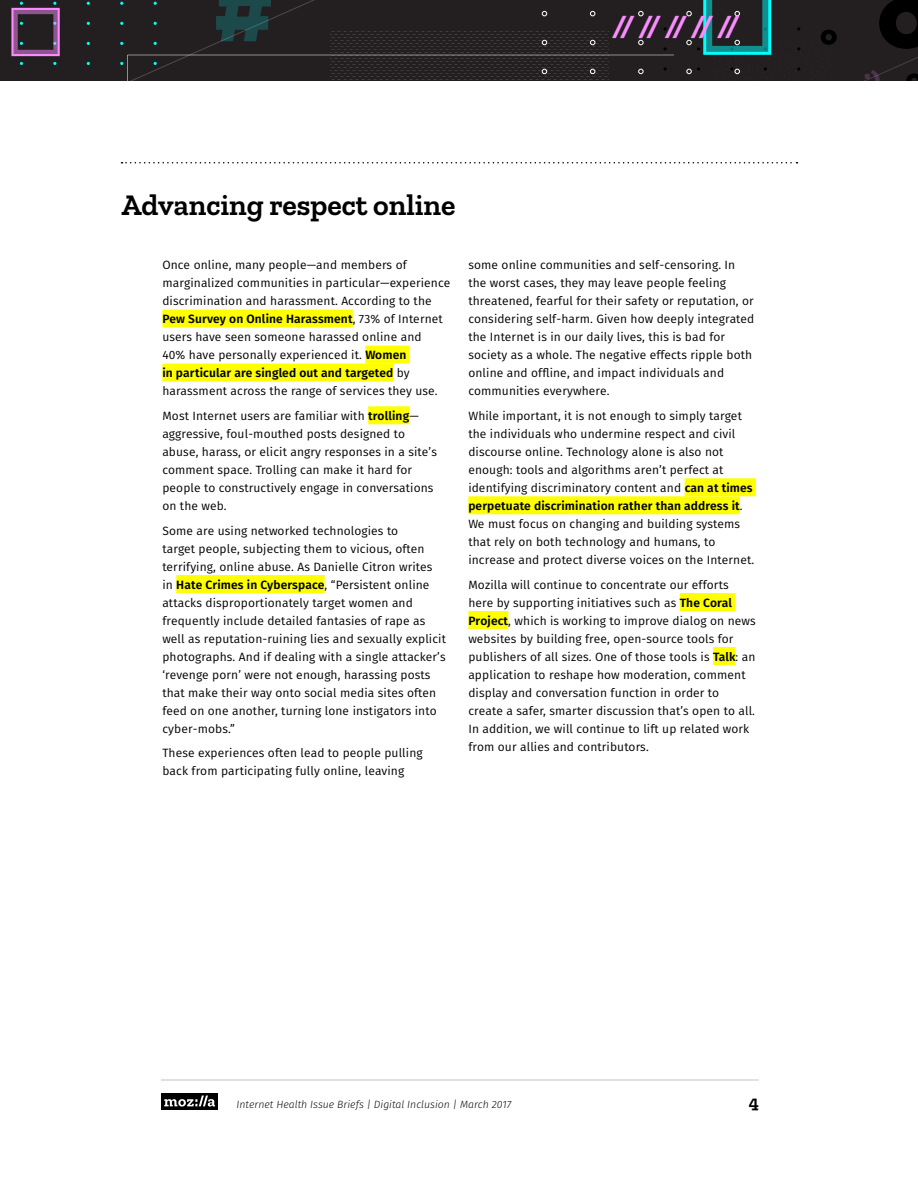
<style>
.page{position:relative;width:918px;height:1188px;background:#fff}
.page>*{position:absolute;margin:0;border:0;box-sizing:border-box;transform-origin:0 0}
.t1{font:500 30px "Tesla Slab Std";color:#000}
.t2{font:900 24px "Gotham";color:#fa8cff}
.t3{font:500 18px "Tesla Slab Std";color:#000}
.t4{font:12px/18px "Fira Sans";letter-spacing:.01em;color:#000}
.t5{font:italic 300 10.5px "Fira Sans";color:#100906}
.s1{font-weight:600}
</style>
<div class="page">
<div style="left:0;top:0;width:918px;height:81px;background:#231f20"></div>
<hr style="left:128px;top:55px;width:546px;height:1px;background:#fff">
<svg style="left:638px;top:40px;width:6px;height:5px"></svg>
<svg style="left:542px;top:11px;width:5px;height:5px"></svg>
<svg style="left:590px;top:11px;width:5px;height:5px"></svg>
<svg style="left:638px;top:11px;width:6px;height:5px"></svg>
<svg style="left:638px;top:69px;width:6px;height:5px"></svg>
<svg style="left:346px;top:31px;width:262px;height:49px"></svg>
<svg style="left:11px;top:0;width:335px;height:81px"></svg>
<svg style="left:686px;top:0;width:232px;height:81px"></svg>
<hr style="left:161px;top:1080px;width:598px;height:1px;background:#000">
<div style="left:161px;top:1094px;width:57px;height:16px;background:#000"></div>
<svg style="left:164px;top:1096px;width:51px;height:11px"></svg>
<div style="left:162px;top:310px;width:191px;height:18px;background:#ff0"></div>
<div style="left:365px;top:346px;width:45px;height:18px;background:#ff0"></div>
<div style="left:162px;top:364px;width:231px;height:18px;background:#ff0"></div>
<div style="left:368px;top:406px;width:41px;height:18px;background:#ff0"></div>
<div style="left:176px;top:575px;width:149px;height:18px;background:#ff0"></div>
<div style="left:685px;top:478px;width:71px;height:18px;background:#ff0"></div>
<div style="left:468px;top:496px;width:272px;height:18px;background:#ff0"></div>
<div style="left:680px;top:593px;width:55px;height:18px;background:#ff0"></div>
<div style="left:468px;top:611px;width:40px;height:18px;background:#ff0"></div>
<div style="left:713px;top:647px;width:23px;height:18px;background:#ff0"></div>
<svg style="left:122px;top:162px;width:675px;height:2px"></svg>
<h2 class="t2" style="left:613px;top:10px;width:127px">// // // // //</h2>
<h1 class="t1" style="left:122px;top:188px;width:336px">Advancing respect online</h1>
<p class="t4" style="left:162px;top:256px;width:290px">Once online, many people—and members of marginalized communities in particular—experience discrimination and harassment. According to the <span class="s1">Pew Survey on Online Harassment</span>, 73% of Internet users have seen someone harassed online and<br>40% have personally experienced it. <span class="s1">Women<br>in particular are singled out and targeted</span> by harassment across the range of services they use.</p>
<p class="t4" style="left:162px;top:407px;width:276px">Most Internet users are familiar with <span class="s1">trolling</span>— aggressive, foul-mouthed posts designed to abuse, harass, or elicit angry responses in a site’s comment space. Trolling can make it hard for people to constructively engage in conversations on the web.</p>
<p class="t4" style="left:162px;top:521px;width:285px">Some are using networked technologies to<br>target people, subjecting them to vicious, often terrifying, online abuse. As Danielle Citron writes<br>in <span class="s1">Hate Crimes in Cyberspace</span>, “Persistent online attacks disproportionately target women and frequently include detailed fantasies of rape as well as reputation-ruining lies and sexually explicit photographs. And if dealing with a single attacker’s ‘revenge porn’ were not enough, harassing posts that make their way onto social media sites often feed on one another, turning lone instigators into cyber-mobs.”</p>
<p class="t4" style="left:162px;top:744px;width:262px">These experiences often lead to people pulling back from participating fully online, leaving</p>
<p class="t4" style="left:468px;top:256px;width:288px">some online communities and self-censoring. In the worst cases, they may leave people feeling threatened, fearful for their safety or reputation, or considering self-harm. Given how deeply integrated the Internet is in our daily lives, this is bad for society as a whole. The negative effects ripple both online and offline, and impact individuals and communities everywhere.</p>
<p class="t4" style="left:468px;top:407px;width:287px">While important, it is not enough to simply target the individuals who undermine respect and civil discourse online. Technology alone is also not enough: tools and algorithms aren’t perfect at identifying discriminatory content and <span class="s1">can at times perpetuate discrimination rather than address it</span>.<br>We must focus on changing and building systems that rely on both technology and humans, to increase and protect diverse voices on the Internet.</p>
<p class="t4" style="left:468px;top:575px;width:289px">Mozilla will continue to concentrate our efforts here by supporting initiatives such as <span class="s1">The Coral Project</span>, which is working to improve dialog on news websites by building free, open-source tools for publishers of all sizes. One of those tools is <span class="s1">Talk</span>: an application to reshape how moderation, comment display and conversation function in order to create a safer, smarter discussion that’s open to all.<br>In addition, we will continue to lift up related work from our allies and contributors.</p>
<h2 class="t2" style="left:864px;top:61px;width:19px">;)</h2>
<p class="t5" style="left:237px;top:1097px;width:276px">Internet Health Issue Briefs | Digital Inclusion | March 2017</p>
<h3 class="t3" style="left:749px;top:1091px;width:12px">4</h3>
</div>
